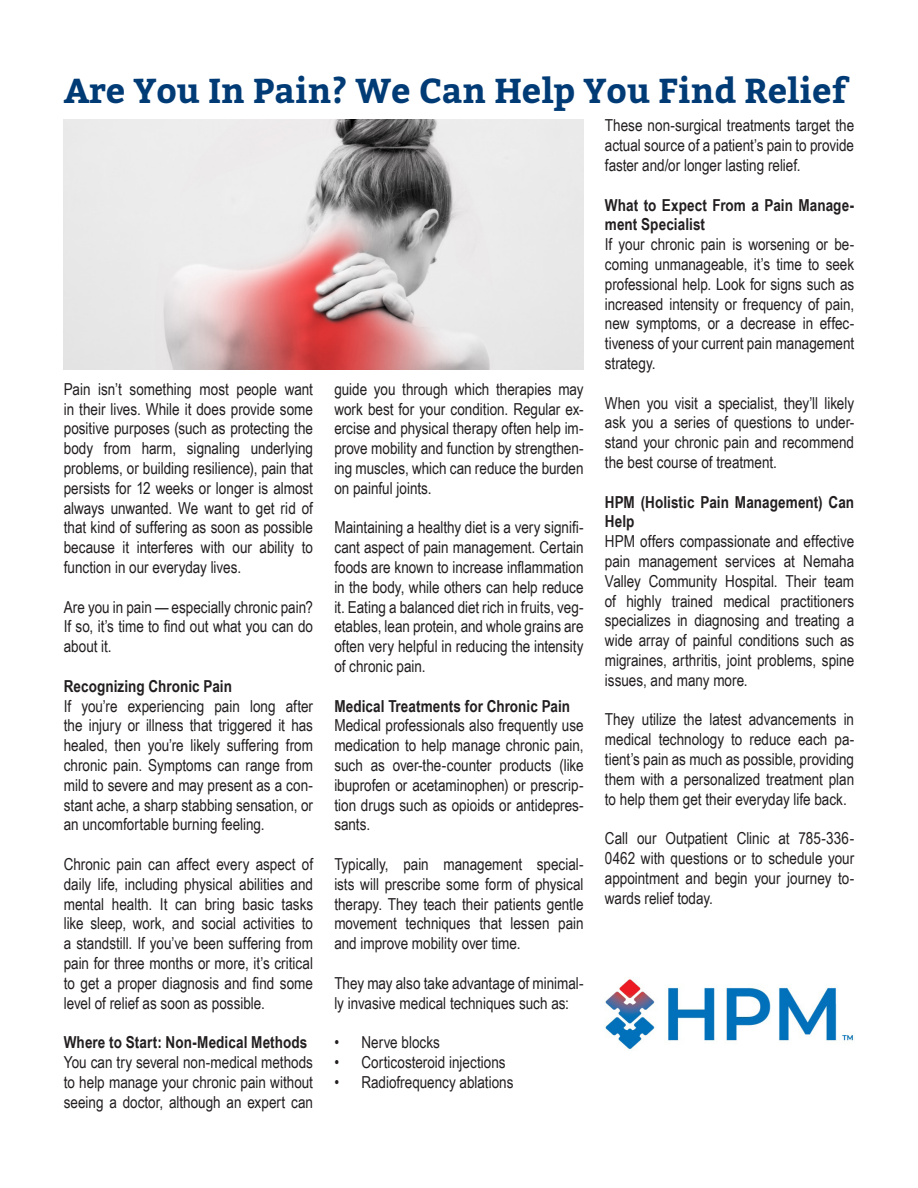
<style>
.page{position:relative;width:918px;height:1188px;background:#fff}
.page>*{position:absolute;margin:0;border:0;box-sizing:border-box;transform-origin:0 0}
._33_Header_gray_Bitt{font:700 34.5px "Bitter";color:#003b76}
.t1{font:16.5px/19.8px "Arial Narrow";color:#231f20;text-align:justify}
.t2{font:700 16.5px/19.8px "Arial Narrow";letter-spacing:.005em;color:#231f20}
</style>
<div class="page">
<img style="left:64px;top:120px;width:520px;height:249px">
<img style="left:605px;top:979px;width:249px;height:71px">
<p class="_33_Header_gray_Bitt" style="left:64px;top:69px;width:785px">Are You In Pain? We Can Help You Find Relief</p>
<p class="t1" style="left:605px;top:115px;width:251px">These non-surgical treatments target the actual source of a patient’s pain to provide faster and/or longer lasting relief.</p>
<p class="t2" style="left:605px;top:194px;width:251px">What to Expect From a Pain Manage&shy;ment Specialist</p>
<p class="t1" style="left:605px;top:234px;width:251px">If your chronic pain is worsening or be&shy;coming unmanageable, it’s time to seek professional help. Look for signs such as increased intensity or frequency of pain, new symptoms, or a decrease in effec&shy;tiveness of your current pain management strategy.</p>
<p class="t1" style="left:605px;top:392px;width:251px">When you visit a specialist, they’ll likely ask you a series of questions to under&shy;stand your chronic pain and recommend the best course of treatment.</p>
<p class="t2" style="left:605px;top:491px;width:251px">HPM (Holistic Pain Management) Can<br>Help</p>
<p class="t1" style="left:605px;top:531px;width:251px">HPM offers compassionate and effective pain management services at Nemaha Valley Community Hospital. Their team of highly trained medical practitioners specializes in diagnosing and treating a wide array of painful conditions such as migraines, arthritis, joint problems, spine issues, and many more.</p>
<p class="t1" style="left:605px;top:709px;width:251px">They utilize the latest advancements in medical technology to reduce each pa&shy;tient’s pain as much as possible, providing them with a personalized treatment plan to help them get their everyday life back.</p>
<p class="t1" style="left:605px;top:828px;width:251px">Call our Outpatient Clinic at 785-336- 0462 with questions or to schedule your appointment and begin your journey to&shy;wards relief today.</p>
<p class="t1" style="left:64px;top:379px;width:251px">Pain isn’t something most people want in their lives. While it does provide some positive purposes (such as protecting the body from harm, signaling underlying problems, or building resilience), pain that persists for 12 weeks or longer is almost always unwanted. We want to get rid of that kind of suffering as soon as possible because it interferes with our ability to function in our everyday lives.</p>
<p class="t1" style="left:64px;top:596px;width:251px">Are you in pain — especially chronic pain?<br>If so, it’s time to find out what you can do about it.</p>
<p class="t2" style="left:64px;top:675px;width:170px">Recognizing Chronic Pain</p>
<p class="t1" style="left:64px;top:695px;width:251px">If you’re experiencing pain long after the injury or illness that triggered it has healed, then you’re likely suffering from chronic pain. Symptoms can range from mild to severe and may present as a con&shy;stant ache, a sharp stabbing sensation, or an uncomfortable burning feeling.</p>
<p class="t1" style="left:64px;top:854px;width:251px">Chronic pain can affect every aspect of daily life, including physical abilities and mental health. It can bring basic tasks like sleep, work, and social activities to a standstill. If you’ve been suffering from pain for three months or more, it’s critical to get a proper diagnosis and find some level of relief as soon as possible.</p>
<p class="t2" style="left:64px;top:1032px;width:245px">Where to Start: Non-Medical Methods</p>
<p class="t1" style="left:64px;top:1052px;width:251px">You can try several non-medical methods to help manage your chronic pain without seeing a doctor, although an expert can</p>
<p class="t1" style="left:334px;top:379px;width:251px">guide you through which therapies may work best for your condition. Regular ex&shy;ercise and physical therapy often help im&shy;prove mobility and function by strengthen&shy;ing muscles, which can reduce the burden on painful joints.</p>
<p class="t1" style="left:334px;top:517px;width:251px">Maintaining a healthy diet is a very signifi&shy;cant aspect of pain management. Certain foods are known to increase inflammation in the body, while others can help reduce it. Eating a balanced diet rich in fruits, veg&shy;etables, lean protein, and whole grains are often very helpful in reducing the intensity of chronic pain.</p>
<p class="t2" style="left:334px;top:695px;width:237px">Medical Treatments for Chronic Pain</p>
<p class="t1" style="left:334px;top:715px;width:251px">Medical professionals also frequently use medication to help manage chronic pain, such as over-the-counter products (like ibuprofen or acetaminophen) or prescrip&shy;tion drugs such as opioids or antidepres&shy;sants.</p>
<p class="t1" style="left:334px;top:854px;width:251px">Typically, pain management special&shy;ists will prescribe some form of physical therapy. They teach their patients gentle movement techniques that lessen pain and improve mobility over time.</p>
<p class="t1" style="left:334px;top:973px;width:251px">They may also take advantage of minimal&shy;ly invasive medical techniques such as:</p>
<p class="t1" style="left:334px;top:1032px;width:107px">• Nerve blocks</p>
<p class="t1" style="left:334px;top:1052px;width:173px">• Corticosteroid injections</p>
<p class="t1" style="left:334px;top:1072px;width:181px">• Radiofrequency ablations</p>
</div>
